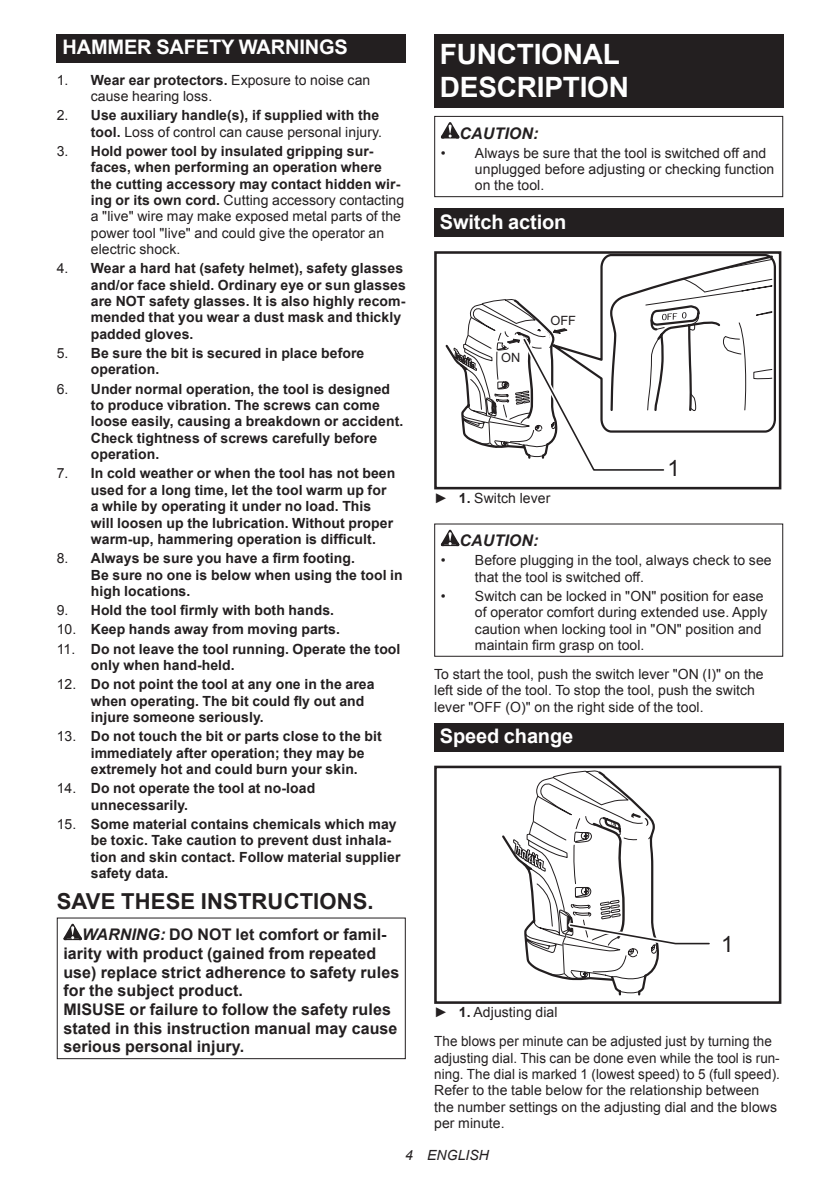
<style>
.page{position:relative;width:840px;height:1191px;background:#fff}
.page>*{position:absolute;margin:0;border:0;box-sizing:border-box;transform-origin:0 0}
.t1{font:700 28px/32.8px "Arial";letter-spacing:-.01em;color:#fff}
.t2{font:22.4px "Arial";color:#231f20}
.t3{font:700 22px "Arial";letter-spacing:.005em;color:#231f20}
.t4{font:700 20px "Arial";letter-spacing:-.01em;color:#fff}
.t5{font:700 16px/18.8px "Arial";letter-spacing:.005em;color:#231f20}
.t6{font:italic 700 16px "Arial";letter-spacing:.005em;color:#231f20}
.t7{font:700 14px/16.4px "Arial";letter-spacing:.005em;color:#231f20}
.t8{font:14px/16.4px "Arial";letter-spacing:.005em;color:#231f20}
.t9{font:14px/16.4px "Arial";letter-spacing:.005em;color:#231f20;scale:.96 1}
.t10{font:italic 14px "Arial";letter-spacing:.005em;color:#231f20}
.t11{font:12.8px "Arial";color:#231f20}
.s1{font-weight:700}
.s2{font-weight:400}
.s3{font-style:italic}
</style>
<div class="page">
<div style="left:57px;top:34px;width:348px;height:29px;background:#231f20"></div>
<svg style="left:63px;top:923px;width:19px;height:17px"></svg>
<div style="left:57px;top:917px;width:348px;height:142px;border:1px solid #231f20"></div>
<div style="left:434px;top:34px;width:348px;height:74px;background:#231f20"></div>
<svg style="left:440px;top:122px;width:19px;height:16px"></svg>
<div style="left:434px;top:116px;width:348px;height:81px;border:1px solid #231f20"></div>
<div style="left:434px;top:208px;width:348px;height:29px;background:#231f20"></div>
<div style="left:434px;top:251px;width:347px;height:238px;border:3px solid #231f20"></div>
<svg style="left:445px;top:255px;width:329px;height:216px"></svg>
<svg style="left:440px;top:530px;width:19px;height:16px"></svg>
<div style="left:434px;top:523px;width:348px;height:134px;border:1px solid #231f20"></div>
<div style="left:434px;top:723px;width:348px;height:28px;background:#231f20"></div>
<div style="left:434px;top:765px;width:347px;height:238px;border:3px solid #231f20"></div>
<svg style="left:500px;top:765px;width:213px;height:238px"></svg>
<h3 class="t4" style="left:62px;top:34px;width:287px">HAMMER SAFETY WARNINGS</h3>
<p class="t8" style="left:91px;top:72px;width:281px;text-indent:-34px">1. <span class="s1">Wear ear protectors.</span> Exposure to noise can cause hearing loss.</p>
<p class="t7" style="left:57px;top:107px;width:327px;text-align:right"><span class="s2">2.</span> Use auxiliary handle(s), if supplied with the tool. <span class="s2">Loss of control can cause personal injury.</span></p>
<p class="t7" style="left:91px;top:143px;width:315px;text-indent:-34px"><span class="s2">3.</span> Hold power tool by insulated gripping sur&shy;faces, when performing an operation where the cutting accessory may contact hidden wir&shy;ing or its own cord. <span class="s2">Cutting accessory contacting a "live" wire may make exposed metal parts of the power tool "live" and could give the operator an electric shock.</span></p>
<p class="t7" style="left:91px;top:261px;width:316px;text-indent:-34px"><span class="s2">4.</span> Wear a hard hat (safety helmet), safety glasses and/or face shield. Ordinary eye or sun glasses are NOT safety glasses. It is also highly recom&shy;mended that you wear a dust mask and thickly padded gloves.</p>
<p class="t7" style="left:91px;top:345px;width:275px;text-indent:-34px"><span class="s2">5.</span> Be sure the bit is secured in place before operation.</p>
<p class="t7" style="left:91px;top:381px;width:314px;text-indent:-34px"><span class="s2">6.</span> Under normal operation, the tool is designed to produce vibration. The screws can come loose easily, causing a breakdown or accident.<br>Check tightness of screws carefully before operation.</p>
<p class="t7" style="left:91px;top:466px;width:306px;text-indent:-34px"><span class="s2">7.</span> In cold weather or when the tool has not been used for a long time, let the tool warm up for a while by operating it under no load. This will loosen up the lubrication. Without proper warm-up, hammering operation is difficult.</p>
<p class="t7" style="left:91px;top:550px;width:313px;text-indent:-34px"><span class="s2">8.</span> Always be sure you have a firm footing.<br>Be sure no one is below when using the tool in high locations.</p>
<p class="t7" style="left:57px;top:602px;width:279px"><span class="s2">9.</span> Hold the tool firmly with both hands.</p>
<p class="t7" style="left:57px;top:621px;width:284px"><span class="s2">10.</span> Keep hands away from moving parts.</p>
<p class="t7" style="left:91px;top:641px;width:311px;text-indent:-34px"><span class="s2">11.</span> Do not leave the tool running. Operate the tool only when hand-held.</p>
<p class="t7" style="left:91px;top:676px;width:285px;text-indent:-34px"><span class="s2">12.</span> Do not point the tool at any one in the area when operating. The bit could fly out and injure someone seriously.</p>
<p class="t7" style="left:91px;top:728px;width:292px;text-indent:-34px"><span class="s2">13.</span> Do not touch the bit or parts close to the bit immediately after operation; they may be extremely hot and could burn your skin.</p>
<p class="t7" style="left:91px;top:780px;width:226px;text-indent:-34px"><span class="s2">14.</span> Do not operate the tool at no-load unnecessarily.</p>
<p class="t7" style="left:91px;top:816px;width:311px;text-indent:-34px"><span class="s2">15.</span> Some material contains chemicals which may be toxic. Take caution to prevent dust inhala&shy;tion and skin contact. Follow material supplier safety data.</p>
<h3 class="t3" style="left:57px;top:887px;width:318px">SAVE THESE INSTRUCTIONS.</h3>
<p class="t5" style="left:63px;top:925px;width:337px;text-indent:19px"><span class="s3">WARNING:</span> DO NOT let comfort or famil&shy;iarity with product (gained from repeated use) replace strict adherence to safety rules for the subject product.<br>MISUSE or failure to follow the safety rules stated in this instruction manual may cause serious personal injury.</p>
<h1 class="t1" style="left:439px;top:38px;width:191px">FUNCTIONAL<br>DESCRIPTION</h1>
<p class="t6" style="left:459px;top:122px;width:80px">CAUTION:</p>
<p class="t8" style="left:474px;top:145px;width:301px;text-indent:-34px">• Always be sure that the tool is switched off and unplugged before adjusting or checking function on the tool.</p>
<h3 class="t4" style="left:439px;top:208px;width:128px">Switch action</h3>
<p class="t11" style="left:501px;top:349px;width:21px">ON</p>
<p class="t11" style="left:550px;top:312px;width:27px">OFF</p>
<h2 class="t2" style="left:667px;top:454px;width:14px">1</h2>
<p class="t8" style="left:434px;top:490px;width:118px">► <span class="s1">1.</span> Switch lever</p>
<p class="t6" style="left:459px;top:530px;width:80px">CAUTION:</p>
<p class="t8" style="left:474px;top:552px;width:298px;text-indent:-34px">• Before plugging in the tool, always check to see that the tool is switched off.</p>
<p class="t8" style="left:474px;top:588px;width:294px;text-indent:-34px">• Switch can be locked in "ON" position for ease of operator comfort during extended use. Apply caution when locking tool in "ON" position and maintain firm grasp on tool.</p>
<p class="t8" style="left:434px;top:666px;width:331px">To start the tool, push the switch lever "ON (I)" on the left side of the tool. To stop the tool, push the switch lever "OFF (O)" on the right side of the tool.</p>
<h3 class="t4" style="left:439px;top:722px;width:135px">Speed change</h3>
<h2 class="t2" style="left:720px;top:929px;width:14px">1</h2>
<p class="t8" style="left:434px;top:998px;width:339px;line-height:28.8px">► <span class="s1">1.</span> Adjusting dial<br>The blows per minute can be adjusted just by turning the</p>
<p class="t9" style="left:434px;top:1049px;width:361px">adjusting dial. This can be done even while the tool is run&shy;ning. The dial is marked 1 (lowest speed) to 5 (full speed).<br>Refer to the table below for the relationship between the number settings on the adjusting dial and the blows per minute.</p>
<p class="t10" style="left:405px;top:1146px;width:85px">4 ENGLISH</p>
</div>
